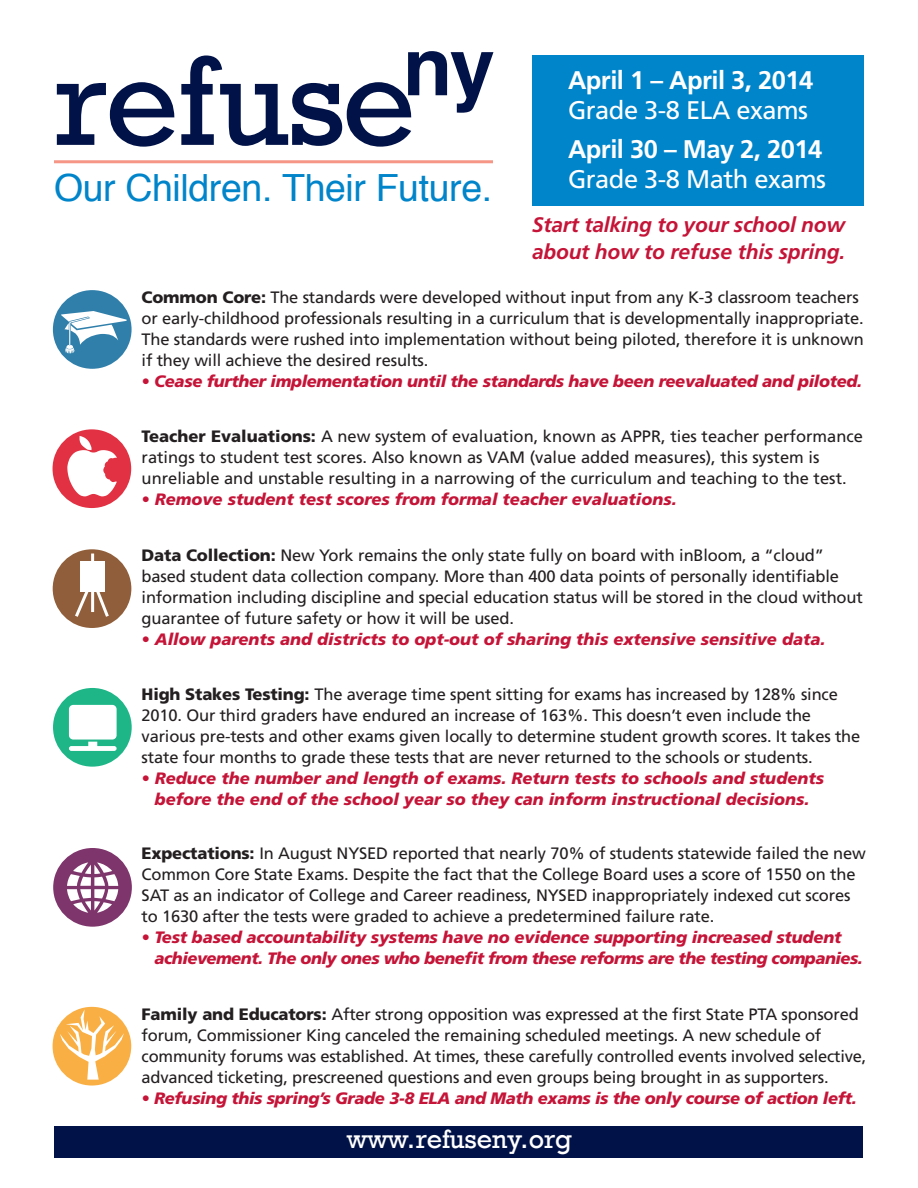
<style>
.page{position:relative;width:918px;height:1188px;background:#fff}
.page>*{position:absolute;margin:0;border:0;box-sizing:border-box;transform-origin:0 0}
.t1{font:129px "Rockwell";letter-spacing:-.02em;color:#001247}
.t2{font:700 81px "Helvetica";color:#001247}
.t3{font:37.5px "Helvetica";letter-spacing:-.01em;color:#0084ca}
.t4{font:27px "Rockwell";letter-spacing:-.01em;color:#fff}
.t5{font:700 25.5px "Frutiger";letter-spacing:-.02em;color:#fff}
.t6{font:25.5px "Frutiger";letter-spacing:-.02em;color:#fff}
.t7{font:italic 700 21px/27px "Frutiger";letter-spacing:-.01em;color:#c51437}
.t8{font:16.5px/21px "Frutiger";letter-spacing:-.01em;color:#231f20}
.t9{font:italic 900 16.5px/21px "Frutiger";letter-spacing:-.01em;color:#c51437;text-align:center}
.s1{font-weight:900}
</style>
<div class="page">
<div style="left:55px;top:1126px;width:808px;height:31px;background:#001247"></div>
<div style="left:53px;top:549px;width:78px;height:79px;background:#905e3a;border-radius:50%"></div>
<div style="left:80px;top:561px;width:25px;height:31px;background:#fff"></div>
<hr style="left:91px;top:554px;width:3px;height:58px;background:#fff">
<svg style="left:75px;top:592px;width:34px;height:25px"></svg>
<div style="left:53px;top:429px;width:78px;height:79px;background:#e23142;border-radius:50%"></div>
<svg style="left:67px;top:436px;width:50px;height:61px"></svg>
<hr style="left:54px;top:160px;width:439px;height:3px;background:#f59687">
<div style="left:533px;top:55px;width:331px;height:150px;background:#0084ca"></div>
<div style="left:53px;top:290px;width:79px;height:79px;background:#307fab;border-radius:50%"></div>
<svg style="left:61px;top:311px;width:66px;height:42px"></svg>
<div style="left:53px;top:848px;width:79px;height:79px;background:#7e356b;border-radius:50%"></div>
<div style="left:53px;top:1007px;width:78px;height:79px;background:#f9af43;border-radius:50%"></div>
<svg style="left:60px;top:1009px;width:64px;height:71px"></svg>
<div style="left:53px;top:688px;width:79px;height:79px;background:#1eb687;border-radius:50%"></div>
<div style="left:69px;top:705px;width:48px;height:35px;background:#fff;border-radius:4px"></div>
<div style="left:69px;top:746px;width:48px;height:5px;background:#fff;border-radius:2px"></div>
<svg style="left:65px;top:915px;width:53px;height:12px"></svg>
<p class="t2" style="left:403px;top:1px;width:94px">ny</p>
<p class="t1" style="left:54px;top:27px;width:363px">refuse</p>
<p class="t3" style="left:54px;top:159px;width:440px">Our Children. Their Future.</p>
<p class="t5" style="left:568px;top:65px;width:247px">April 1 – April 3, 2014</p>
<p class="t6" style="left:568px;top:95px;width:242px">Grade 3-8 ELA exams</p>
<p class="t5" style="left:568px;top:134px;width:256px">April 30 – May 2, 2014</p>
<p class="t6" style="left:568px;top:164px;width:260px">Grade 3-8 Math exams</p>
<p class="t7" style="left:532px;top:211px;width:315px">Start talking to your school now about how to refuse this spring.</p>
<p class="t8" style="left:142px;top:287px;width:724px"><span class="s1">Common Core:</span> The standards were developed without input from any K-3 classroom teachers or early-childhood professionals resulting in a curriculum that is developmentally inappropriate.<br>The standards were rushed into implementation without being piloted, therefore it is unknown if they will achieve the desired results.</p>
<p class="t9" style="left:142px;top:370px;width:722px">• Cease further implementation until the standards have been reevaluated and piloted.</p>
<p class="t8" style="left:142px;top:426px;width:723px"><span class="s1">Teacher Evaluations:</span> A new system of evaluation, known as APPR, ties teacher performance ratings to student test scores. Also known as VAM (value added measures), this system is unreliable and unstable resulting in a narrowing of the curriculum and teaching to the test.</p>
<p class="t9" style="left:142px;top:489px;width:537px">• Remove student test scores from formal teacher evaluations.</p>
<p class="t8" style="left:142px;top:544px;width:723px"><span class="s1">Data Collection:</span> New York remains the only state fully on board with inBloom, a “cloud” based student data collection company. More than 400 data points of personally identifiable information including discipline and special education status will be stored in the cloud without guarantee of future safety or how it will be used.</p>
<p class="t9" style="left:142px;top:628px;width:686px">• Allow parents and districts to opt-out of sharing this extensive sensitive data.</p>
<p class="t8" style="left:142px;top:683px;width:720px"><span class="s1">High Stakes Testing:</span> The average time spent sitting for exams has increased by 128% since 2010. Our third graders have endured an increase of 163%. This doesn’t even include the various pre-tests and other exams given locally to determine student growth scores. It takes the state four months to grade these tests that are never returned to the schools or students.</p>
<p class="t9" style="left:142px;top:767px;width:684px">• Reduce the number and length of exams. Return tests to schools and students before the end of the school year so they can inform instructional decisions.</p>
<p class="t8" style="left:142px;top:843px;width:726px"><span class="s1">Expectations:</span> In August NYSED reported that nearly 70% of students statewide failed the new Common Core State Exams. Despite the fact that the College Board uses a score of 1550 on the SAT as an indicator of College and Career readiness, NYSED inappropriately indexed cut scores to 1630 after the tests were graded to achieve a predetermined failure rate.</p>
<p class="t9" style="left:155px;top:927px;width:710px;text-align:left;text-indent:-13px">• Test based accountability systems have no evidence supporting increased student achievement. The only ones who benefit from these reforms are the testing companies.</p>
<p class="t8" style="left:142px;top:1004px;width:726px"><span class="s1">Family and Educators:</span> After strong opposition was expressed at the first State PTA sponsored forum, Commissioner King canceled the remaining scheduled meetings. A new schedule of community forums was established. At times, these carefully controlled events involved selective, advanced ticketing, prescreened questions and even groups being brought in as supporters.</p>
<p class="t9" style="left:142px;top:1087px;width:717px">• Refusing this spring’s Grade 3-8 ELA and Math exams is the only course of action left.</p>
<p class="t4" style="left:347px;top:1124px;width:227px">www.refuseny.org</p>
</div>
